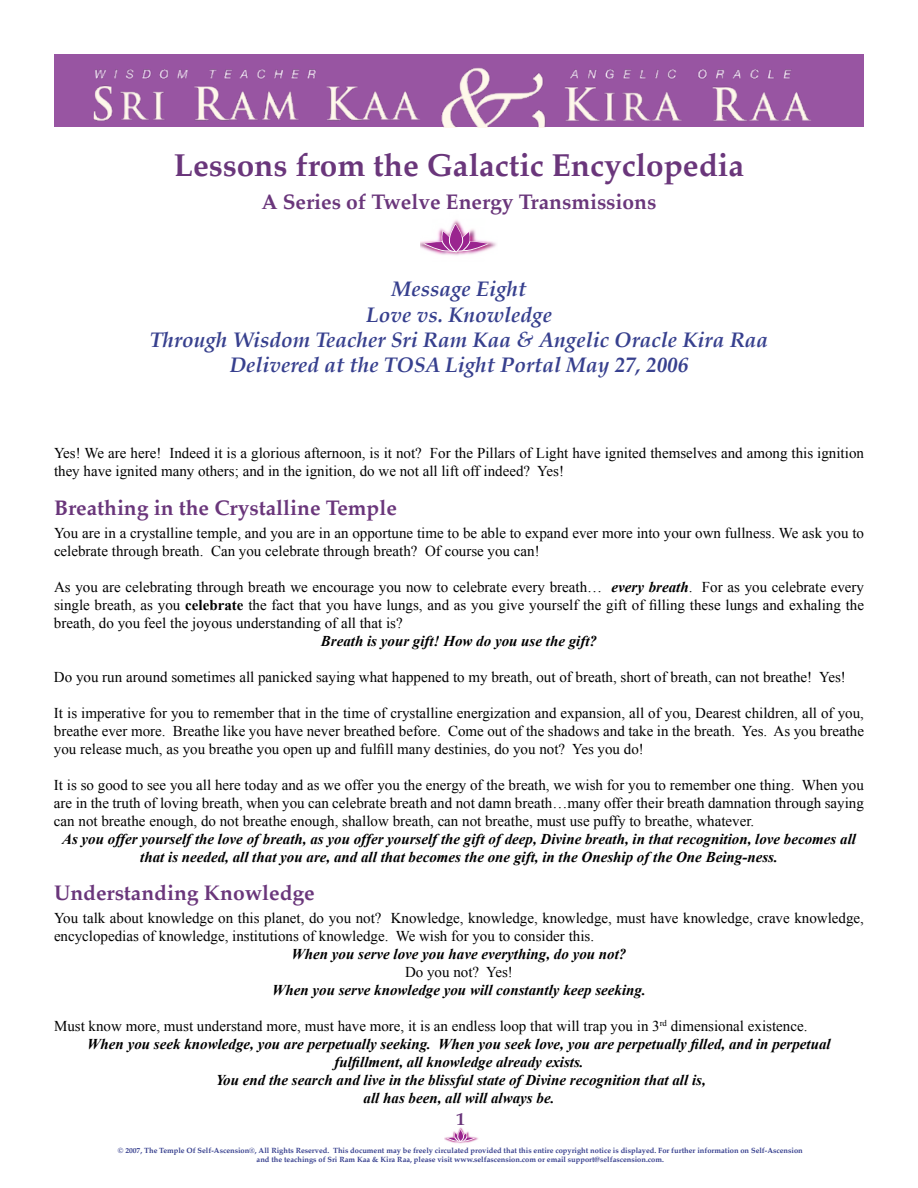
<style>
.page{position:relative;width:918px;height:1188px;background:#fff}
.page>*{position:absolute;margin:0;border:0;box-sizing:border-box;transform-origin:0 0}
.t1{font:700 31.5px "Palatino";color:#6a367b}
.t2{font:italic 700 21px/25.2px "Palatino";color:#37408e;text-align:center}
.t3{font:700 21px "Palatino";color:#6a367b}
.t4{font:15px/18px "Times New Roman";color:#000}
.t5{font:italic 700 15px/18px "Times New Roman";color:#000;text-align:center}
.t6{font:700 7.5px/9px "Palatino";color:#37408e;text-align:center}
.s1{font-weight:700;font-style:italic}
.s2{font-weight:700}
</style>
<div class="page">
<div style="left:54px;top:54px;width:810px;height:10px;background:#9855a2"></div>
<img style="left:54px;top:64px;width:810px;height:63px">
<img style="left:445px;top:1137px;width:34px;height:7px">
<img style="left:420px;top:220px;width:77px;height:36px">
<svg style="left:422px;top:224px;width:68px;height:29px"></svg>
<svg style="left:446px;top:1127px;width:30px;height:15px"></svg>
<h1 class="t1" style="left:174px;top:153px;width:572px">Lessons from the Galactic Encyclopedia</h1>
<h2 class="t3" style="left:262px;top:194px;width:396px">A Series of Twelve Energy Transmissions</h2>
<h2 class="t2" style="left:150px;top:279px;width:620px">Message Eight<br>Love vs. Knowledge<br>Through Wisdom Teacher Sri Ram Kaa &amp; Angelic Oracle Kira Raa Delivered at the TOSA Light Portal May 27, 2006</h2>
<p class="t4" style="left:54px;top:446px;width:812px">Yes! We are here! Indeed it is a glorious afternoon, is it not? For the Pillars of Light have ignited themselves and among this ignition they have ignited many others; and in the ignition, do we not all lift off indeed? Yes!</p>
<h2 class="t3" style="left:54px;top:500px;width:344px">Breathing in the Crystalline Temple</h2>
<p class="t4" style="left:54px;top:525px;width:812px">You are in a crystalline temple, and you are in an opportune time to be able to expand ever more into your own fullness. We ask you to celebrate through breath. Can you celebrate through breath? Of course you can!</p>
<p class="t4" style="left:54px;top:579px;width:812px;text-align:justify">As you are celebrating through breath we encourage you now to celebrate every breath… <span class="s1">every breath</span>. For as you celebrate every single breath, as you <span class="s2">celebrate</span> the fact that you have lungs, and as you give yourself the gift of filling these lungs and exhaling the breath, do you feel the joyous understanding of all that is?</p>
<p class="t5" style="left:321px;top:633px;width:278px">Breath is your gift! How do you use the gift?</p>
<p class="t4" style="left:54px;top:669px;width:793px">Do you run around sometimes all panicked saying what happened to my breath, out of breath, short of breath, can not breathe! Yes!</p>
<p class="t4" style="left:54px;top:705px;width:812px;text-align:justify">It is imperative for you to remember that in the time of crystalline energization and expansion, all of you, Dearest children, all of you, breathe ever more. Breathe like you have never breathed before. Come out of the shadows and take in the breath. Yes. As you breathe you release much, as you breathe you open up and fulfill many destinies, do you not? Yes you do!</p>
<p class="t4" style="left:54px;top:777px;width:811px;text-align:justify">It is so good to see you all here today and as we offer you the energy of the breath, we wish for you to remember one thing. When you are in the truth of loving breath, when you can celebrate breath and not damn breath…many offer their breath damnation through saying can not breathe enough, do not breathe enough, shallow breath, can not breathe, must use puffy to breathe, whatever.</p>
<p class="t5" style="left:62px;top:831px;width:795px">As you offer yourself the love of breath, as you offer yourself the gift of deep, Divine breath, in that recognition, love becomes all that is needed, all that you are, and all that becomes the one gift, in the Oneship of the One Being-ness.</p>
<h2 class="t3" style="left:54px;top:885px;width:262px">Understanding Knowledge</h2>
<p class="t4" style="left:54px;top:910px;width:811px">You talk about knowledge on this planet, do you not? Knowledge, knowledge, knowledge, must have knowledge, crave knowledge, encyclopedias of knowledge, institutions of knowledge. We wish for you to consider this.</p>
<p class="t5" style="left:292px;top:946px;width:336px">When you serve love you have everything, do you not?</p>
<p class="t4" style="left:405px;top:964px;width:109px">Do you not? Yes!</p>
<p class="t5" style="left:272px;top:982px;width:375px">When you serve knowledge you will constantly keep seeking.</p>
<p class="t4" style="left:54px;top:1018px;width:755px">Must know more, must understand more, must have more, it is an endless loop that will trap you in 3<sup>rd</sup> dimensional existence.</p>
<p class="t5" style="left:87px;top:1035px;width:745px">When you seek knowledge, you are perpetually seeking. When you seek love, you are perpetually filled, and in perpetual</p>
<p class="t5" style="left:334px;top:1053px;width:251px">fulfillment, all knowledge already exists.</p>
<p class="t5" style="left:216px;top:1072px;width:492px">You end the search and live in the blissful state of Divine recognition that all is,</p>
<p class="t5" style="left:364px;top:1090px;width:192px">all has been, all will always be.</p>
<p class="t6" style="left:118px;top:1147px;width:686px">© 2007, The Temple Of Self-Ascension®, All Rights Reserved. This document may be freely circulated provided that this entire copyright notice is displayed. For further information on Self-Ascension and the teachings of Sri Ram Kaa &amp; Kira Raa, please visit www.selfascension.com or email support@selfascension.com.</p>
</div>
